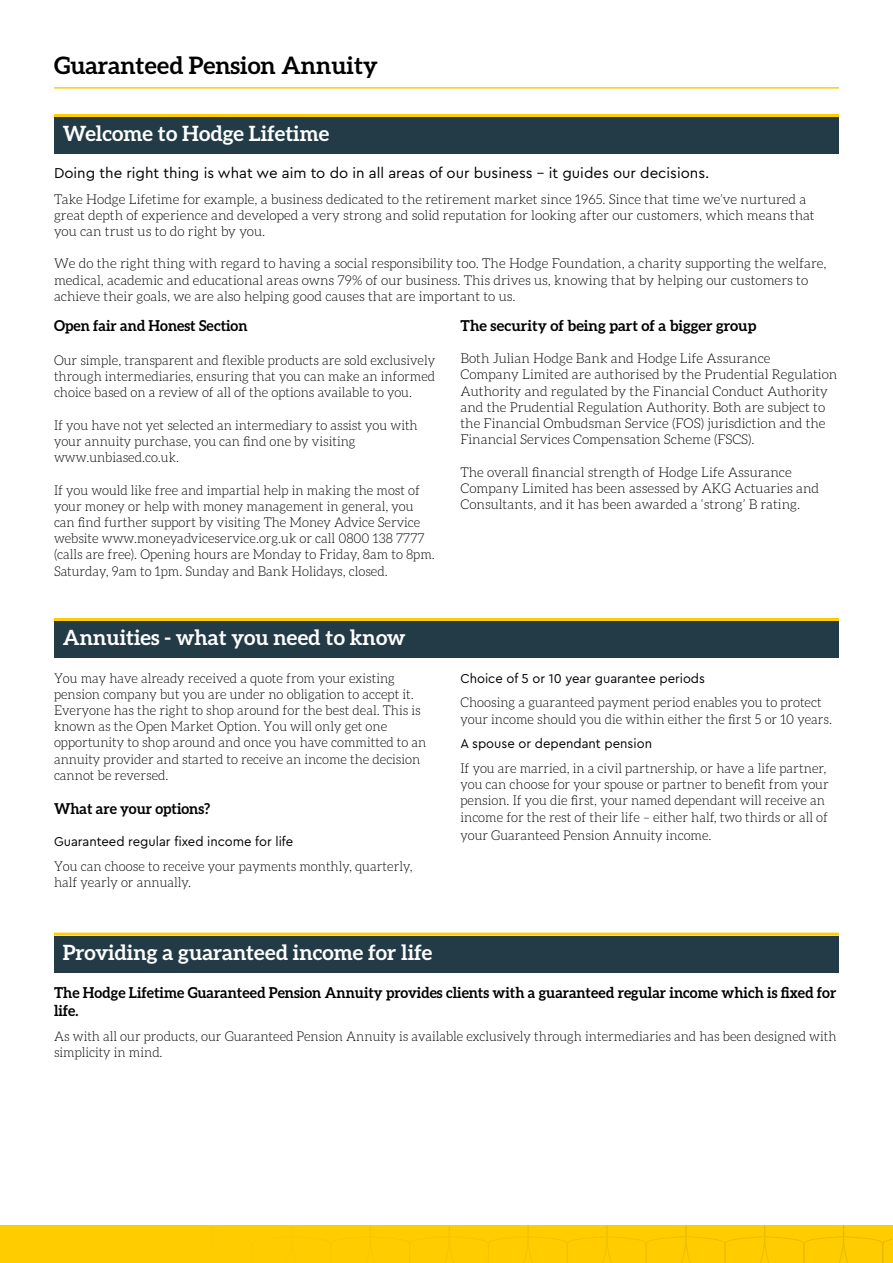
<style>
.page{position:relative;width:893px;height:1263px;background:#fff}
.page>*{position:absolute;margin:0;border:0;box-sizing:border-box;transform-origin:0 0}
.t1{font:700 24px "Aleo";color:#000}
.t2{font:700 21px "Aleo";color:#fff}
.t3{font:700 15px/18px "Aleo";color:#000;scale:.96 1}
.t4{font:15px "Cera Pro";color:#000}
.t5{font:700 15px "Aleo";color:#000}
.t6{font:300 13.5px/16.2px "Aleo";color:#000;scale:.96 1}
.t7{font:300 13.5px/16.2px "Aleo";color:#000}
.t8{font:13.5px "Cera Pro";color:#000;scale:.96 1}
</style>
<div class="page">
<hr style="left:54px;top:87px;width:785px;height:2px;background:#fc0">
<hr style="left:54px;top:114px;width:785px;height:3px;background:#fc0">
<div style="left:54px;top:117px;width:785px;height:37px;background:#223b47"></div>
<div style="left:0;top:1224px;width:892px;height:38px;background:#fc0"></div>
<svg style="left:132px;top:1225px;width:761px;height:38px"></svg>
<hr style="left:892px;top:1224px;width:1px;height:38px;background:#fc0">
<hr style="left:54px;top:618px;width:785px;height:3px;background:#fc0">
<div style="left:54px;top:621px;width:785px;height:37px;background:#223b47"></div>
<hr style="left:54px;top:933px;width:785px;height:3px;background:#fc0">
<div style="left:54px;top:936px;width:785px;height:37px;background:#223b47"></div>
<div style="left:1px;top:1179px;width:892px;height:46px;background:#fff"></div>
<h1 class="t1" style="left:54px;top:51px;width:325px">Guaranteed Pension Annuity</h1>
<h2 class="t2" style="left:63px;top:122px;width:268px">Welcome to Hodge Lifetime</h2>
<p class="t4" style="left:54px;top:163px;width:657px">Doing the right thing is what we aim to do in all areas of our business - it guides our decisions.</p>
<p class="t7" style="left:54px;top:191px;width:762px">Take Hodge Lifetime for example, a business dedicated to the retirement market since 1965. Since that time we’ve nurtured a great depth of experience and developed a very strong and solid reputation for looking after our customers, which means that you can trust us to do right by you.</p>
<p class="t7" style="left:54px;top:256px;width:774px">We do the right thing with regard to having a social responsibility too. The Hodge Foundation, a charity supporting the welfare, medical, academic and educational areas owns 79% of our business. This drives us, knowing that by helping our customers to achieve their goals, we are also helping good causes that are important to us.</p>
<p class="t3" style="left:54px;top:316px;width:203px">Open fair and Honest Section</p>
<p class="t6" style="left:54px;top:352px;width:399px;text-align:justify">Our simple, transparent and flexible products are sold exclusively through intermediaries, ensuring that you can make an informed choice based on a review of all of the options available to you.</p>
<p class="t6" style="left:54px;top:417px;width:380px">If you have not yet selected an intermediary to assist you with your annuity purchase, you can find one by visiting www.unbiased.co.uk.</p>
<p class="t6" style="left:54px;top:482px;width:398px">If you would like free and impartial help in making the most of your money or help with money management in general, you can find further support by visiting The Money Advice Service website www.moneyadviceservice.org.uk or call 0800 138 7777 (calls are free). Opening hours are Monday to Friday, 8am to 8pm.<br>Saturday, 9am to 1pm. Sunday and Bank Holidays, closed.</p>
<h2 class="t2" style="left:63px;top:625px;width:344px">Annuities - what you need to know</h2>
<p class="t6" style="left:54px;top:670px;width:389px">You may have already received a quote from your existing pension company but you are under no obligation to accept it.<br>Everyone has the right to shop around for the best deal. This is known as the Open Market Option. You will only get one opportunity to shop around and once you have committed to an annuity provider and started to receive an income the decision cannot be reversed.</p>
<p class="t3" style="left:54px;top:799px;width:164px">What are your options?</p>
<p class="t8" style="left:54px;top:833px;width:251px">Guaranteed regular fixed income for life</p>
<p class="t6" style="left:54px;top:858px;width:375px">You can choose to receive your payments monthly, quarterly, half yearly or annually.</p>
<p class="t5" style="left:460px;top:317px;width:297px">The security of being part of a bigger group</p>
<p class="t7" style="left:460px;top:350px;width:378px">Both Julian Hodge Bank and Hodge Life Assurance<br>Company Limited are authorised by the Prudential Regulation Authority and regulated by the Financial Conduct Authority and the Prudential Regulation Authority. Both are subject to the Financial Ombudsman Service (FOS) jurisdiction and the Financial Services Compensation Scheme (FSCS).</p>
<p class="t7" style="left:460px;top:464px;width:360px">The overall financial strength of Hodge Life Assurance<br>Company Limited has been assessed by AKG Actuaries and<br>Consultants, and it has been awarded a ‘strong’ B rating.</p>
<p class="t8" style="left:460px;top:669px;width:256px">Choice of 5 or 10 year guarantee periods</p>
<p class="t6" style="left:460px;top:694px;width:389px">Choosing a guaranteed payment period enables you to protect your income should you die within either the first 5 or 10 years.</p>
<p class="t8" style="left:460px;top:735px;width:201px">A spouse or dependant pension</p>
<p class="t6" style="left:460px;top:760px;width:385px">If you are married, in a civil partnership, or have a life partner, you can choose for your spouse or partner to benefit from your pension. If you die first, your named dependant will receive an income for the rest of their life – either half, two thirds or all of</p>
<p class="t6" style="left:460px;top:827px;width:263px">your Guaranteed Pension Annuity income.</p>
<h2 class="t2" style="left:63px;top:940px;width:371px">Providing a guaranteed income for life</h2>
<p class="t3" style="left:54px;top:984px;width:816px">The Hodge Lifetime Guaranteed Pension Annuity provides clients with a guaranteed regular income which is fixed for life.</p>
<p class="t6" style="left:54px;top:1028px;width:817px">As with all our products, our Guaranteed Pension Annuity is available exclusively through intermediaries and has been designed with simplicity in mind.</p>
</div>
